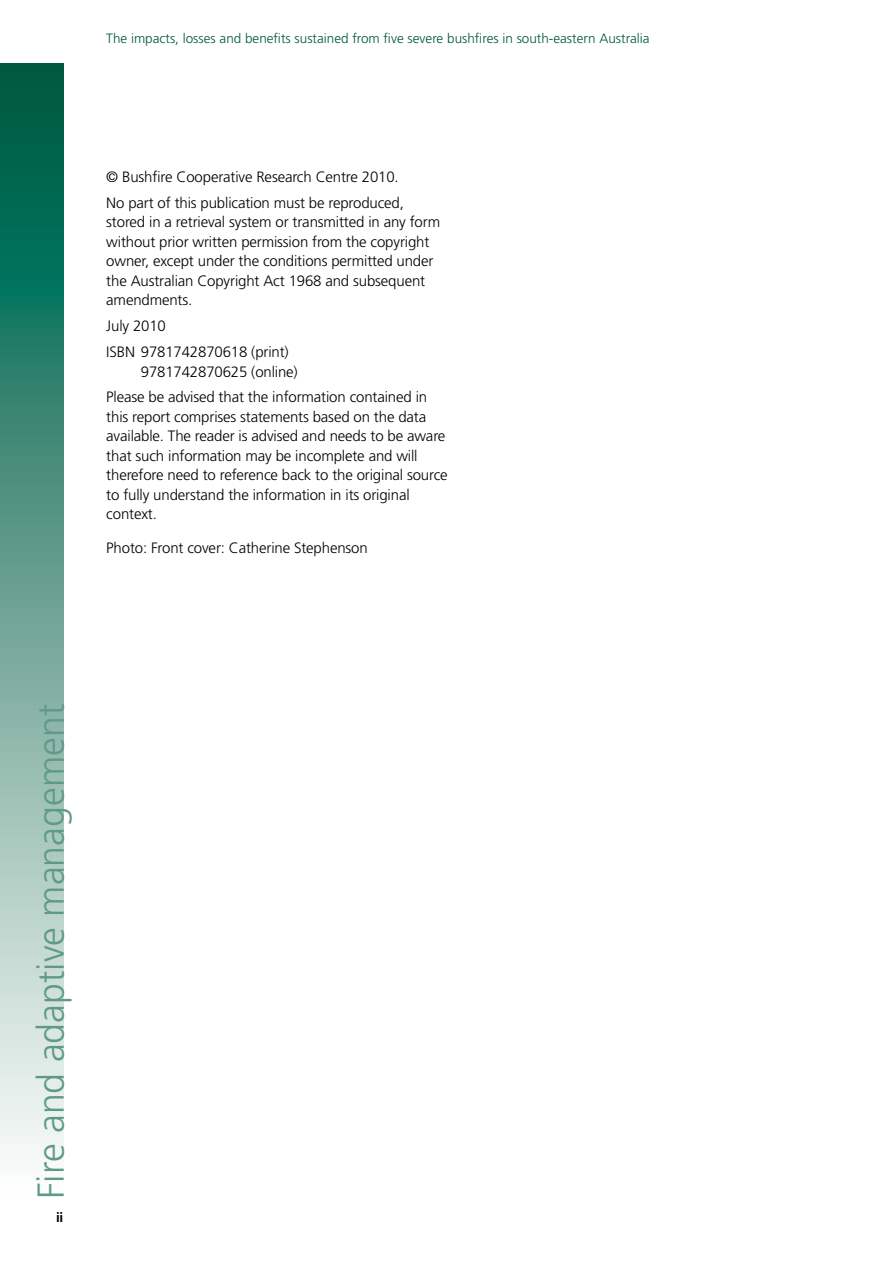
<style>
.page{position:relative;width:893px;height:1263px;background:#fff}
.page>*{position:absolute;margin:0;border:0;box-sizing:border-box;transform-origin:0 0}
.t1{font:300 37.5px "Frutiger";color:#5f9a89}
.t2{font:300 15px/19.5px "Frutiger";letter-spacing:-.01em;color:#000}
.t3{font:300 13.5px "Frutiger";color:#00583d}
.t4{font:700 13.5px "Frutiger";color:#000}
</style>
<div class="page">
<svg style="left:0;top:64px;width:64px;height:1091px;background:#6ca596"></svg>
<p class="t3" style="left:106px;top:30px;width:545px">The impacts, losses and benefits sustained from five severe bushfires in south-eastern Australia</p>
<p class="t2" style="left:106px;top:164px;width:299px;line-height:25.8px">© Bushfire Cooperative Research Centre 2010.<br>No part of this publication must be reproduced,</p>
<p class="t2" style="left:106px;top:212px;width:335px">stored in a retrieval system or transmitted in any form without prior written permission from the copyright owner, except under the conditions permitted under the Australian Copyright Act 1968 and subsequent amendments.</p>
<p class="t2" style="left:106px;top:313px;width:184px;line-height:25.8px">July 2010<br>ISBN 9781742870618 (print)</p>
<p class="t2" style="left:106px;top:358px;width:322px;line-height:25.8px;text-indent:34px">9781742870625 (online)<br>Please be advised that the information contained in</p>
<p class="t2" style="left:106px;top:407px;width:343px">this report comprises statements based on the data available. The reader is advised and needs to be aware that such information may be incomplete and will therefore need to reference back to the original source to fully understand the information in its original context.</p>
<p class="t2" style="left:106px;top:538px;width:263px">Photo: Front cover: Catherine Stephenson</p>
<h1 class="t1" style="left:30px;top:1199px;width:497px;rotate:-90deg">Fire and adaptive management</h1>
<p class="t4" style="left:56px;top:1210px;width:9px">ii</p>
</div>
